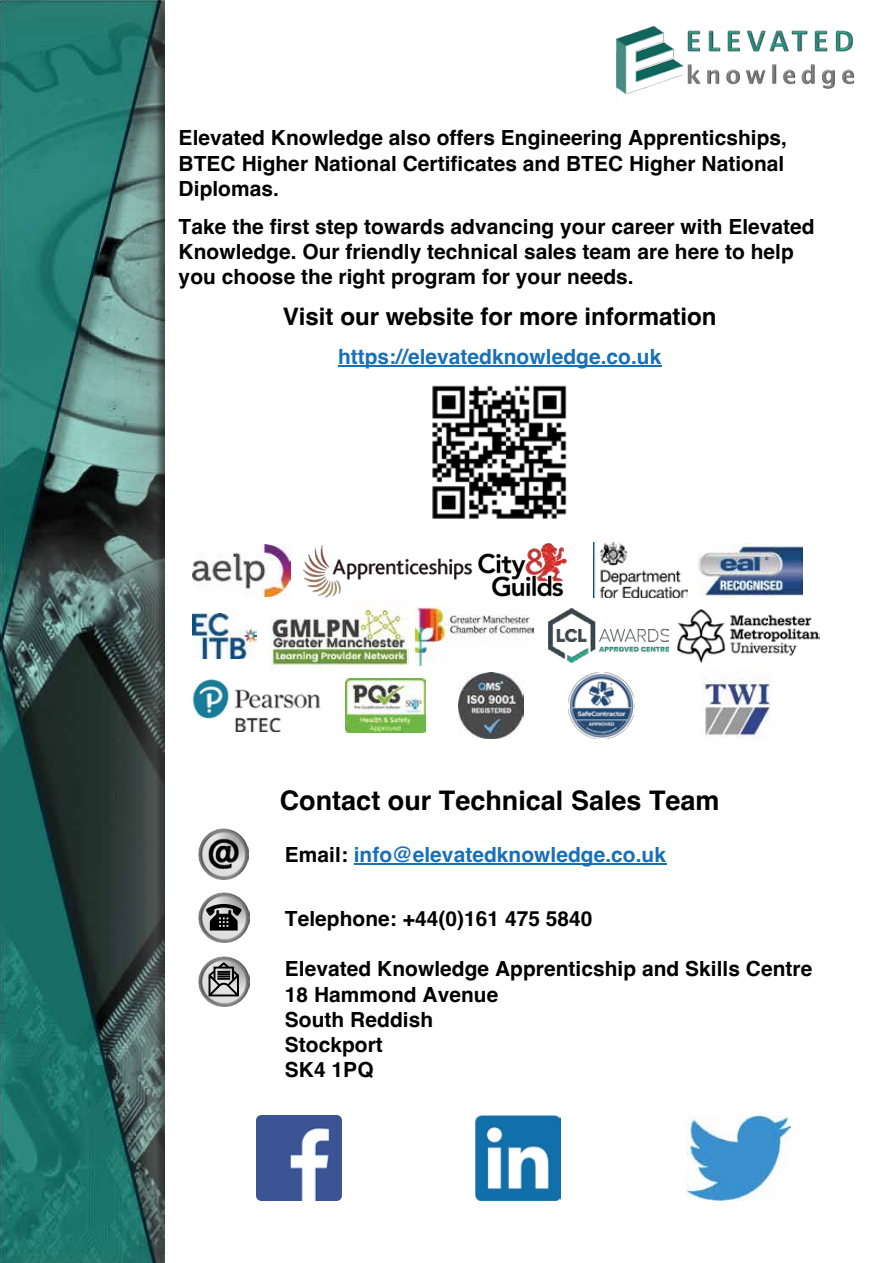
<style>
.page{position:relative;width:893px;height:1263px;background:#fff}
.page>*{position:absolute;margin:0;border:0;box-sizing:border-box;transform-origin:0 0}
.t1{font:700 27px "Helvetica";color:#000}
.t2{font:700 24.15px "Helvetica";color:#000}
.t3{font:700 20.85px/25.2px "Helvetica";letter-spacing:.005em;color:#000}
.t4{font:700 20.85px "Helvetica";letter-spacing:.005em;color:#1870b9}
.s1{color:#000}
</style>
<div class="page">
<img style="left:617px;top:26px;width:65px;height:69px">
<img style="left:687px;top:30px;width:166px;height:22px">
<img style="left:687px;top:64px;width:168px;height:25px">
<hr style="left:338px;top:365px;width:323px;height:1px;background:#1870b9">
<hr style="left:354px;top:863px;width:312px;height:1px;background:#1870b9">
<img style="left:432px;top:385px;width:135px;height:134px">
<img style="left:569px;top:673px;width:65px;height:66px">
<img style="left:701px;top:670px;width:70px;height:69px">
<img style="left:458px;top:673px;width:65px;height:66px">
<img style="left:192px;top:544px;width:99px;height:52px">
<img style="left:303px;top:545px;width:170px;height:56px">
<img style="left:478px;top:543px;width:88px;height:54px">
<img style="left:593px;top:543px;width:94px;height:55px">
<img style="left:548px;top:609px;width:120px;height:54px">
<img style="left:677px;top:609px;width:142px;height:54px">
<img style="left:192px;top:679px;width:129px;height:53px">
<img style="left:345px;top:678px;width:80px;height:55px">
<img style="left:697px;top:543px;width:105px;height:53px">
<img style="left:192px;top:613px;width:64px;height:46px">
<img style="left:269px;top:601px;width:139px;height:69px">
<img style="left:415px;top:607px;width:118px;height:58px">
<img style="left:198px;top:828px;width:51px;height:51px">
<img style="left:203px;top:834px;width:41px;height:40px">
<img style="left:198px;top:892px;width:51px;height:51px">
<svg style="left:206px;top:904px;width:36px;height:27px"></svg>
<img style="left:198px;top:956px;width:51px;height:51px">
<svg style="left:208px;top:961px;width:31px;height:36px"></svg>
<img style="left:0;top:2px;width:165px;height:1261px">
<img style="left:256px;top:1115px;width:85px;height:85px">
<img style="left:476px;top:1115px;width:85px;height:85px">
<img style="left:686px;top:1115px;width:104px;height:85px">
<p class="t3" style="left:179px;top:128px;width:610px">Elevated Knowledge also offers Engineering Apprenticships,<br>BTEC Higher National Certificates and BTEC Higher National<br>Diplomas.</p>
<p class="t3" style="left:179px;top:216px;width:637px">Take the first step towards advancing your career with Elevated<br>Knowledge. Our friendly technical sales team are here to help you choose the right program for your needs.</p>
<p class="t2" style="left:283px;top:302px;width:435px">Visit our website for more information</p>
<p class="t4" style="left:338px;top:344px;width:325px">https://elevatedknowledge.co.uk</p>
<p class="t1" style="left:280px;top:784px;width:441px">Contact our Technical Sales Team</p>
<p class="t4" style="left:285px;top:842px;width:382px"><span class="s1">Email:</span> info@elevatedknowledge.co.uk</p>
<p class="t3" style="left:285px;top:908px;width:309px">Telephone: +44(0)161 475 5840</p>
<p class="t3" style="left:285px;top:959px;width:529px">Elevated Knowledge Apprenticship and Skills Centre<br>18 Hammond Avenue<br>South Reddish<br>Stockport<br>SK4 1PQ</p>
</div>
